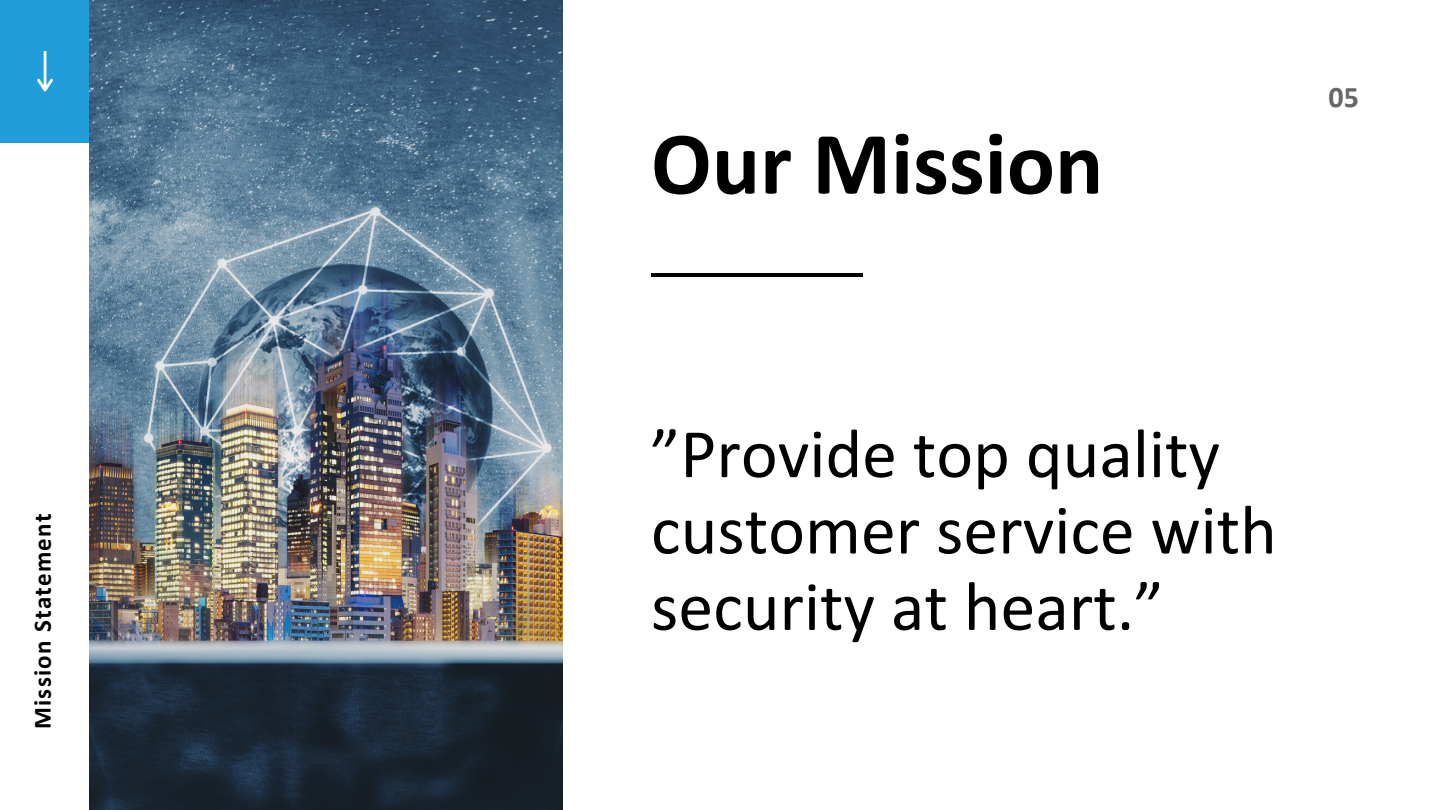
<style>
.page{position:relative;width:1440px;height:810px;background:#fff}
.page>*{position:absolute;margin:0;border:0;box-sizing:border-box;transform-origin:0 0}
.t1{font:700 90px "Calibri";color:#000}
.t2{font:70px/76.4px "Calibri";color:#000}
.t3{font:700 30px "Calibri";color:#666}
.t4{font:700 25px "Calibri";letter-spacing:.05em;color:#000}
</style>
<div class="page">
<div style="left:0;top:0;width:90px;height:143px;background:#219eda"></div>
<svg style="left:37px;top:51px;width:16px;height:41px"></svg>
<img style="left:90px;top:0;width:472px;height:810px">
<hr style="left:651px;top:274px;width:211px;height:3px;background:#000">
<p class="t4" style="left:32px;top:729px;width:217px;rotate:-90deg">Mission Statement</p>
<p class="t1" style="left:651px;top:126px;width:454px">Our Mission</p>
<p class="t3" style="left:1329px;top:84px;width:32px">05</p>
<p class="t2" style="left:651px;top:421px;width:627px">”Provide top quality customer service with security at heart.”</p>
</div>
